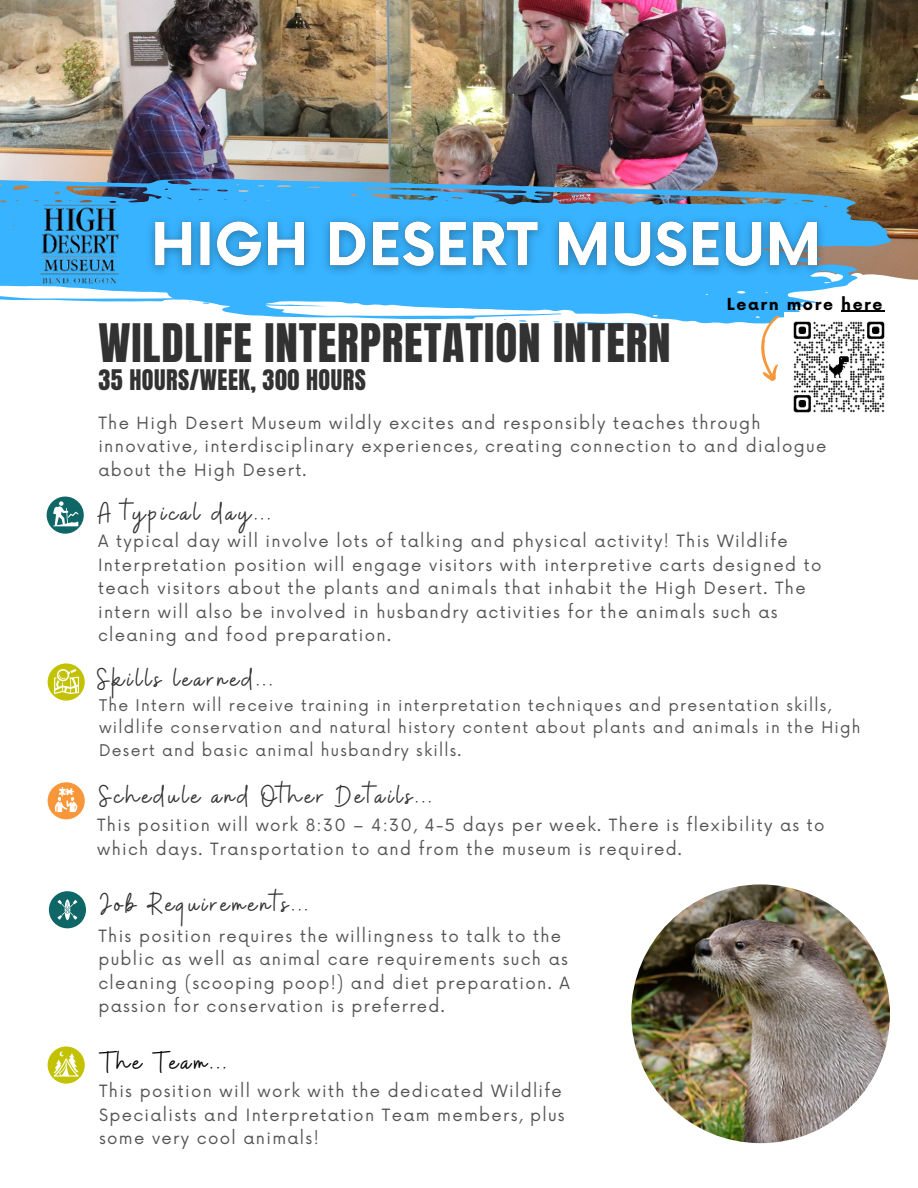
<style>
.page{position:relative;width:918px;height:1188px;background:#fff}
.page>*{position:absolute;margin:0;border:0;box-sizing:border-box;transform-origin:0 0}
.t1{font:45.15px "Anton";letter-spacing:.02em;color:#323232}
.t2{font:31.05px "Buffalo";letter-spacing:.1em;color:#323232}
.t3{font:31.05px "Buffalo";letter-spacing:.1em;color:#000}
.t4{font:24.15px "Anton";letter-spacing:.02em;color:#323232}
.t5{font:16.5px/23.7px "Now";letter-spacing:.08em;color:#545454}
.t6{font:700 16.2px "Now";letter-spacing:.1em;color:#000}
.t7{font:15.75px/22.5px "Now";letter-spacing:.08em;color:#545454}
</style>
<div class="page">
<img style="left:0;top:0;width:918px;height:280px">
<img style="left:227px;top:176px;width:666px;height:148px">
<svg style="left:577px;top:322px;width:83px;height:3px"></svg>
<svg style="left:519px;top:320px;width:8px;height:2px"></svg>
<svg style="left:553px;top:321px;width:7px;height:2px"></svg>
<svg style="left:633px;top:196px;width:54px;height:4px"></svg>
<svg style="left:739px;top:199px;width:10px;height:2px"></svg>
<svg style="left:570px;top:194px;width:10px;height:2px"></svg>
<svg style="left:604px;top:195px;width:9px;height:2px"></svg>
<svg style="left:762px;top:199px;width:8px;height:2px"></svg>
<svg style="left:0;top:176px;width:532px;height:136px;fill:#38b3ff"></svg>
<svg style="left:254px;top:304px;width:73px;height:3px"></svg>
<svg style="left:447px;top:300px;width:17px;height:4px"></svg>
<svg style="left:203px;top:302px;width:7px;height:2px"></svg>
<svg style="left:233px;top:303px;width:6px;height:2px"></svg>
<svg style="left:303px;top:194px;width:48px;height:3px"></svg>
<svg style="left:371px;top:189px;width:36px;height:11px"></svg>
<svg style="left:248px;top:192px;width:8px;height:2px"></svg>
<svg style="left:417px;top:195px;width:14px;height:3px"></svg>
<svg style="left:142px;top:190px;width:17px;height:11px"></svg>
<svg style="left:760px;top:315px;width:19px;height:66px"></svg>
<img style="left:631px;top:884px;width:259px;height:259px;border-radius:50%">
<svg style="left:47px;top:497px;width:37px;height:37px"></svg>
<svg style="left:53px;top:501px;width:25px;height:25px"></svg>
<svg style="left:48px;top:663px;width:37px;height:38px"></svg>
<svg style="left:54px;top:668px;width:25px;height:26px"></svg>
<div style="left:48px;top:782px;width:37px;height:37px;background:#f8973a;border-radius:50%"></div>
<svg style="left:55px;top:787px;width:23px;height:25px"></svg>
<div style="left:49px;top:891px;width:37px;height:37px;background:#0e6666;border-radius:50%"></div>
<svg style="left:58px;top:899px;width:19px;height:21px"></svg>
<div style="left:48px;top:1046px;width:37px;height:38px;background:#c2c200;border-radius:50%"></div>
<svg style="left:53px;top:1051px;width:26px;height:26px"></svg>
<img style="left:16px;top:181px;width:126px;height:126px">
<img style="left:784px;top:312px;width:109px;height:101px">
<img style="left:137px;top:201px;width:700px;height:99px">
<hr style="left:841px;top:311px;width:43px;height:1px;background:#000">
<p class="t6" style="left:727px;top:295px;width:157px">Learn more here</p>
<h1 class="t1" style="left:98px;top:311px;width:574px">WILDLIFE INTERPRETATION INTERN</h1>
<h3 class="t4" style="left:98px;top:363px;width:269px">35 HOURS/WEEK, 300 HOURS</h3>
<p class="t5" style="left:98px;top:412px;width:730px">The High Desert Museum wildly excites and responsibly teaches through innovative, interdisciplinary experiences, creating connection to and dialogue about the High Desert.</p>
<h2 class="t2" style="left:98px;top:493px;width:174px">A typical day...</h2>
<p class="t5" style="left:98px;top:530px;width:725px">A typical day will involve lots of talking and physical activity! This Wildlife Interpretation position will engage visitors with interpretive carts designed to teach visitors about the plants and animals that inhabit the High Desert. The intern will also be involved in husbandry activities for the animals such as cleaning and food preparation.</p>
<h2 class="t2" style="left:97px;top:659px;width:177px">Skills learned...</h2>
<p class="t7" style="left:99px;top:695px;width:763px">The Intern will receive training in interpretation techniques and presentation skills, wildlife conservation and natural history content about plants and animals in the High<br>Desert and basic animal husbandry skills.</p>
<h2 class="t2" style="left:99px;top:776px;width:334px">Schedule and Other Details...</h2>
<p class="t5" style="left:97px;top:814px;width:729px">This position will work 8:30 – 4:30, 4-5 days per week. There is flexibility as to which days. Transportation to and from the museum is required.</p>
<h2 class="t2" style="left:100px;top:884px;width:209px">Job Requirements...</h2>
<p class="t5" style="left:98px;top:925px;width:473px">This position requires the willingness to talk to the public as well as animal care requirements such as cleaning (scooping poop!) and diet preparation. A passion for conservation is preferred.</p>
<h2 class="t3" style="left:101px;top:1042px;width:127px">The Team...</h2>
<p class="t5" style="left:99px;top:1080px;width:467px">This position will work with the dedicated Wildlife<br>Specialists and Interpretation Team members, plus some very cool animals!</p>
</div>
